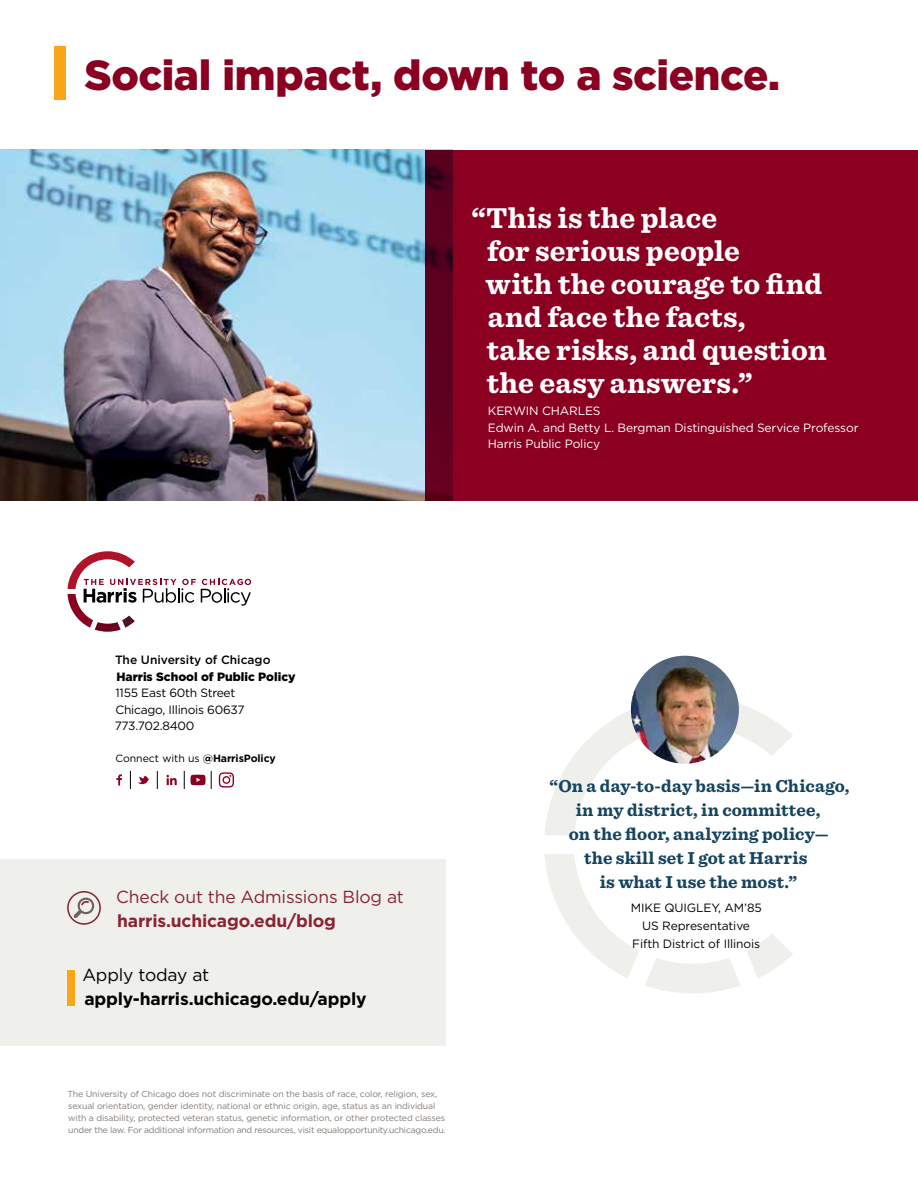
<style>
.page{position:relative;width:918px;height:1188px;background:#fff}
.page>*{position:absolute;margin:0;border:0;box-sizing:border-box;transform-origin:0 0}
.t1{font:900 42px "Gotham";letter-spacing:-.01em;color:#8b0021}
.t2{font:700 30px/33px "Sentinel";letter-spacing:.005em;color:#fff}
.t3{font:700 18px/24px "Sentinel";letter-spacing:.01em;color:#14435f;text-align:center}
.t4{font:700 17.4px "Gotham";letter-spacing:-.01em;color:#000}
.t5{font:17.4px "Gotham";letter-spacing:-.01em;color:#8a2432}
.t6{font:700 17.4px "Gotham";letter-spacing:-.01em;color:#8a2432}
.t7{font:17.4px "Gotham";letter-spacing:-.01em;color:#000}
.t8{font:12px/16.5px "Gotham";letter-spacing:-.02em;color:#000}
.t9{font:12px/16.5px "Gotham";letter-spacing:-.01em;color:#fff}
.t10{font:900 12px "Gotham";color:#000}
.t11{font:500 12px "Gotham";color:#000}
.t12{font:10.5px "Gotham";color:#000}
.t13{font:8.7px/12px "Gotham";letter-spacing:-.01em;color:#817b76}
.s1{font-weight:700}
</style>
<div class="page">
<div style="left:0;top:859px;width:446px;height:187px;background:#efefeb"></div>
<div style="left:54px;top:46px;width:12px;height:54px;background:#faa61a"></div>
<img style="left:0;top:150px;width:425px;height:351px">
<div style="left:425px;top:150px;width:493px;height:351px;background:#8b0021"></div>
<svg style="left:68px;top:551px;width:183px;height:81px"></svg>
<svg style="left:116px;top:774px;width:6px;height:12px"></svg>
<svg style="left:137px;top:776px;width:13px;height:9px"></svg>
<svg style="left:167px;top:775px;width:10px;height:10px"></svg>
<svg style="left:130px;top:771px;width:1px;height:18px"></svg>
<svg style="left:157px;top:771px;width:1px;height:18px"></svg>
<svg style="left:184px;top:771px;width:1px;height:18px"></svg>
<svg style="left:191px;top:771px;width:21px;height:18px"></svg>
<svg style="left:219px;top:772px;width:15px;height:16px"></svg>
<div style="left:67px;top:970px;width:8px;height:36px;background:#faa61a"></div>
<svg style="left:645px;top:934px;width:148px;height:59px"></svg>
<svg style="left:545px;top:854px;width:94px;height:124px"></svg>
<svg style="left:545px;top:696px;width:248px;height:140px"></svg>
<img style="left:631px;top:656px;width:108px;height:108px;border-radius:54px">
<svg style="left:67px;top:891px;width:34px;height:34px"></svg>
<h1 class="t1" style="left:84px;top:46px;width:697px">Social impact, down to a science.</h1>
<h2 class="t2" style="left:486px;top:200px;width:342px;text-indent:-14px">“This is the place<br>for serious people<br>with the courage to find and face the facts,<br>take risks, and question the easy answers.”</h2>
<h3 class="t9" style="left:488px;top:403px;width:372px">KERWIN CHARLES<br>Edwin A. and Betty L. Bergman Distinguished Service Professor<br>Harris Public Policy</h3>
<h3 class="t11" style="left:115px;top:652px;width:157px">The University of Chicago</h3>
<h3 class="t10" style="left:116px;top:668px;width:181px">Harris School of Public Policy</h3>
<h3 class="t8" style="left:115px;top:685px;width:131px">1155 East 60th Street<br>Chicago, Illinois 60637<br>773.702.8400</h3>
<p class="t12" style="left:115px;top:751px;width:162px">Connect with us <span class="s1">@HarrisPolicy</span></p>
<h3 class="t5" style="left:116px;top:886px;width:289px">Check out the Admissions Blog at</h3>
<h3 class="t6" style="left:117px;top:909px;width:220px">harris.uchicago.edu/blog</h3>
<h3 class="t7" style="left:82px;top:964px;width:128px">Apply today at</h3>
<h3 class="t4" style="left:84px;top:987px;width:284px">apply-harris.uchicago.edu/apply</h3>
<p class="t13" style="left:67px;top:1088px;width:380px">The University of Chicago does not discriminate on the basis of race, color, religion, sex, sexual orientation, gender identity, national or ethnic origin, age, status as an individual with a disability, protected veteran status, genetic information, or other protected classes under the law. For additional information and resources, visit equalopportunity.uchicago.edu.</p>
<h3 class="t3" style="left:550px;top:773px;width:301px">“On a day-to-day basis—in Chicago, in my district, in committee,<br>on the floor, analyzing policy—<br>the skill set I got at Harris<br>is what I use the most.”</h3>
<h3 class="t8" style="left:631px;top:898px;width:133px;line-height:18px;text-align:center">MIKE QUIGLEY, AM’85<br>US Representative<br>Fifth District of Illinois</h3>
</div>
